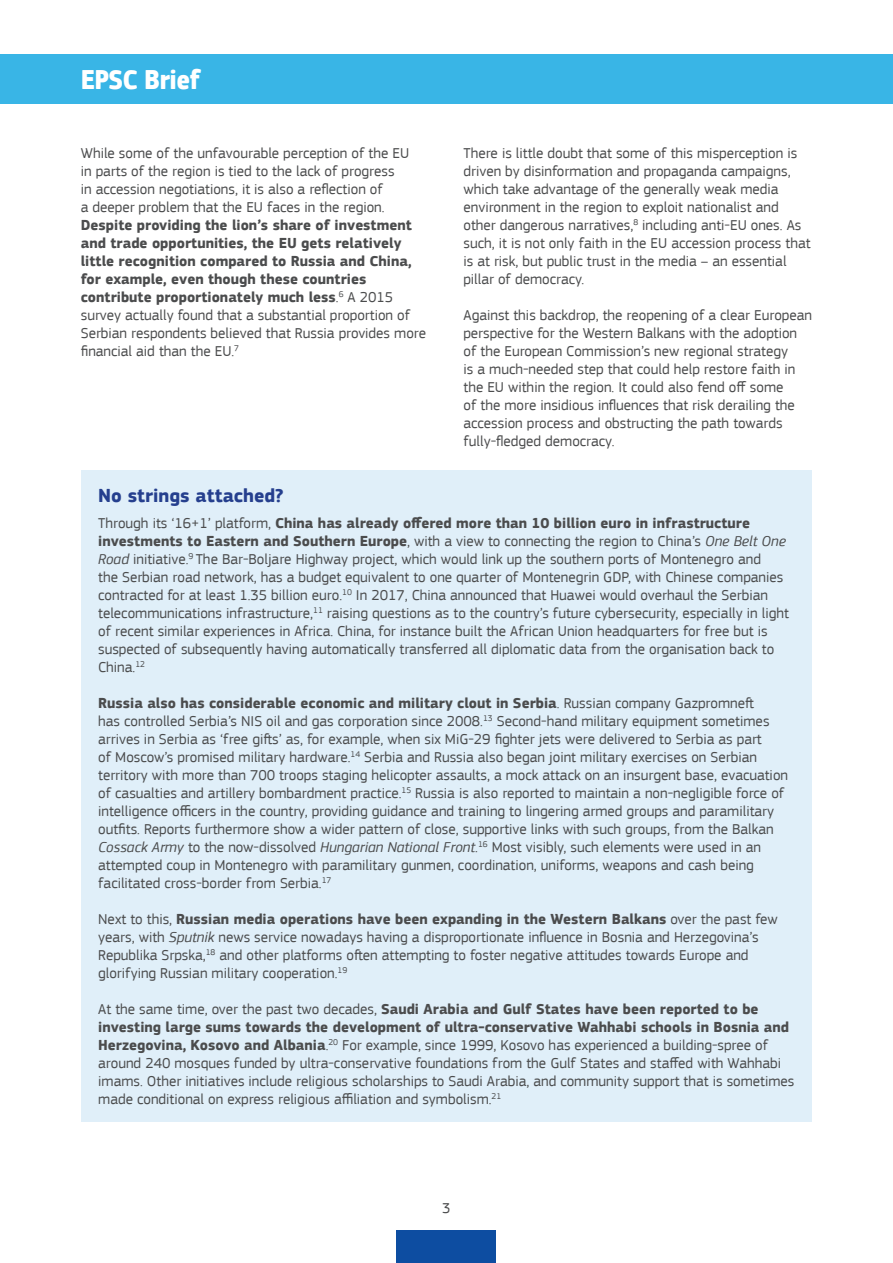
<style>
.page{position:relative;width:893px;height:1263px;background:#fff}
.page>*{position:absolute;margin:0;border:0;box-sizing:border-box;transform-origin:0 0}
.t1{font:700 28.2px "EC Square Sans Cond Pro";color:#fff}
.t2{font:700 19.5px "EC Square Sans Pro";color:#253f8e}
.t3{font:15px/18px "EC Square Sans Pro";color:#4b4c4d}
.t4{font:700 15px/18px "EC Square Sans Pro";color:#4b4c4d}
.s1{font-weight:400}
.s2{font-weight:700}
.s3{font-style:italic}
</style>
<div class="page">
<div style="left:397px;top:1230px;width:99px;height:33px;background:#0d4da1"></div>
<div style="left:0;top:54px;width:893px;height:49px;background:#39b5e6"></div>
<div style="left:81px;top:470px;width:731px;height:651px;background:#e0eff9"></div>
<h1 class="t1" style="left:81px;top:63px;width:121px">EPSC Brief</h1>
<p class="t3" style="left:81px;top:144px;width:330px">While some of the unfavourable perception of the EU in parts of the region is tied to the lack of progress in accession negotiations, it is also a reflection of<br>a deeper problem that the EU faces in the region.</p>
<p class="t4" style="left:81px;top:217px;width:347px">Despite providing the lion’s share of investment and trade opportunities, the EU gets relatively little recognition compared to Russia and China, for example, even though these countries contribute proportionately much less<span class="s1">.</span><sup>6</sup> <span class="s1">A 2015 survey actually found that a substantial proportion of Serbian respondents believed that Russia provides more financial aid than the EU.</span><sup>7</sup></p>
<p class="t3" style="left:463px;top:144px;width:349px">There is little doubt that some of this misperception is driven by disinformation and propaganda campaigns, which take advantage of the generally weak media environment in the region to exploit nationalist and other dangerous narratives,<sup>8</sup> including anti-EU ones. As such, it is not only faith in the EU accession process that is at risk, but public trust in the media – an essential pillar of democracy.</p>
<p class="t3" style="left:463px;top:306px;width:350px">Against this backdrop, the reopening of a clear European perspective for the Western Balkans with the adoption of the European Commission’s new regional strategy<br>is a much-needed step that could help restore faith in the EU within the region. It could also fend off some<br>of the more insidious influences that risk derailing the accession process and obstructing the path towards fully-fledged democracy.</p>
<h2 class="t2" style="left:98px;top:483px;width:187px">No strings attached?</h2>
<p class="t3" style="left:98px;top:514px;width:692px">Through its ‘16+1’ platform, <span class="s2">China has already offered more than 10 billion euro in infrastructure investments to Eastern and Southern Europe</span>, with a view to connecting the region to China’s <span class="s3">One Belt One Road</span> initiative.<sup>9</sup> The Bar-Boljare Highway project, which would link up the southern ports of Montenegro and<br>the Serbian road network, has a budget equivalent to one quarter of Montenegrin GDP, with Chinese companies contracted for at least 1.35 billion euro.<sup>10</sup> In 2017, China announced that Huawei would overhaul the Serbian telecommunications infrastructure,<sup>11</sup> raising questions as to the country’s future cybersecurity, especially in light of recent similar experiences in Africa. China, for instance built the African Union headquarters for free but is suspected of subsequently having automatically transferred all diplomatic data from the organisation back to China.<sup>12</sup></p>
<p class="t3" style="left:98px;top:694px;width:691px"><span class="s2">Russia also has considerable economic and military clout in Serbia</span>. Russian company Gazpromneft<br>has controlled Serbia’s NIS oil and gas corporation since 2008.<sup>13</sup> Second-hand military equipment sometimes arrives in Serbia as ‘free gifts’ as, for example, when six MiG-29 fighter jets were delivered to Serbia as part<br>of Moscow’s promised military hardware.<sup>14</sup> Serbia and Russia also began joint military exercises on Serbian territory with more than 700 troops staging helicopter assaults, a mock attack on an insurgent base, evacuation of casualties and artillery bombardment practice.<sup>15</sup> Russia is also reported to maintain a non-negligible force of intelligence officers in the country, providing guidance and training to lingering armed groups and paramilitary outfits. Reports furthermore show a wider pattern of close, supportive links with such groups, from the Balkan <span class="s3">Cossack Army</span> to the now-dissolved <span class="s3">Hungarian National Front</span>.<sup>16</sup> Most visibly, such elements were used in an attempted coup in Montenegro with paramilitary gunmen, coordination, uniforms, weapons and cash being facilitated cross-border from Serbia.<sup>17</sup></p>
<p class="t3" style="left:98px;top:910px;width:681px">Next to this, <span class="s2">Russian media operations have been expanding in the Western Balkans</span> over the past few years, with <span class="s3">Sputnik</span> news service nowadays having a disproportionate influence in Bosnia and Herzegovina’s Republika Srpska,<sup>18</sup> and other platforms often attempting to foster negative attitudes towards Europe and glorifying Russian military cooperation.<sup>19</sup></p>
<p class="t3" style="left:98px;top:1000px;width:698px">At the same time, over the past two decades, <span class="s2">Saudi Arabia and Gulf States have been reported to be investing large sums towards the development of ultra-conservative Wahhabi schools in Bosnia and Herzegovina, Kosovo and Albania</span>.<sup>20</sup> For example, since 1999, Kosovo has experienced a building-spree of around 240 mosques funded by ultra-conservative foundations from the Gulf States and staffed with Wahhabi imams. Other initiatives include religious scholarships to Saudi Arabia, and community support that is sometimes made conditional on express religious affiliation and symbolism.<sup>21</sup></p>
<p class="t3" style="left:442px;top:1199px;width:10px">3</p>
</div>
